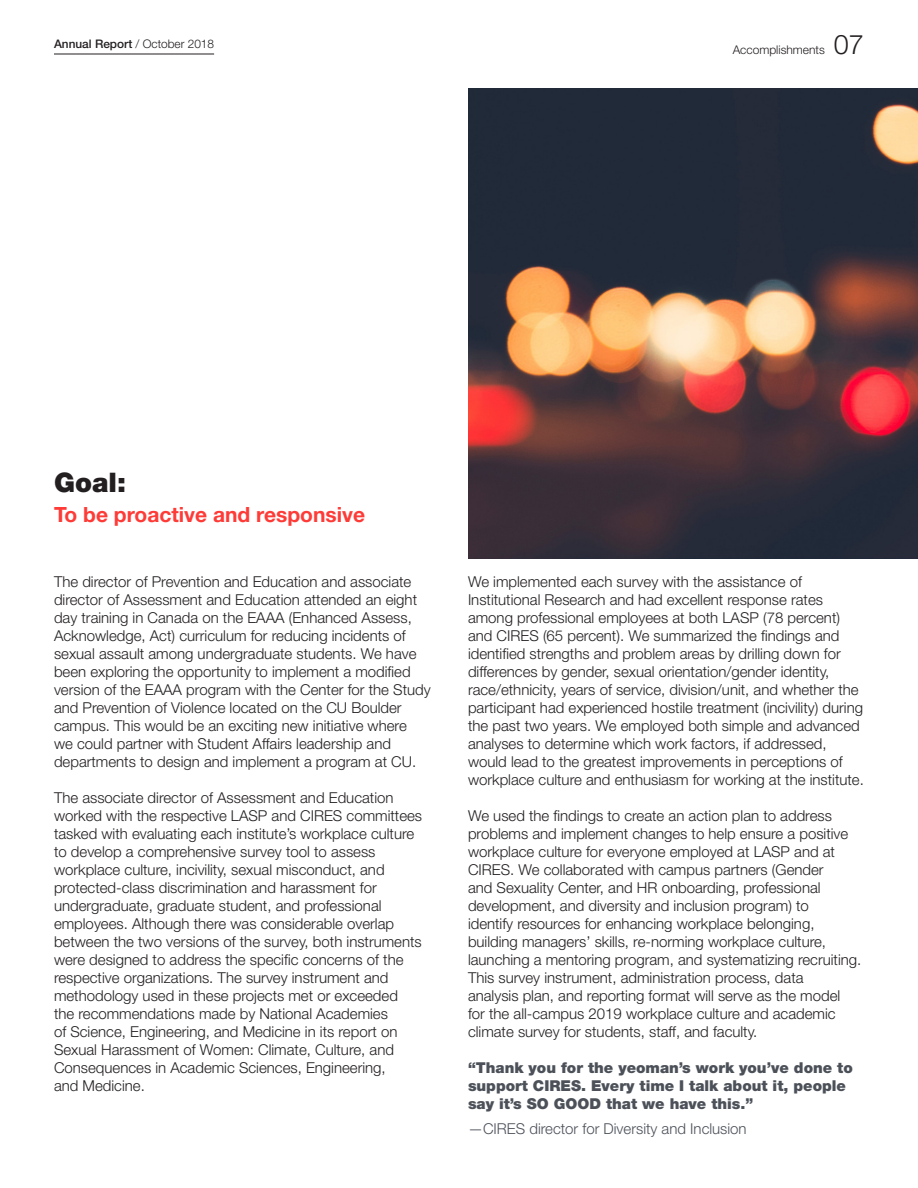
<style>
.page{position:relative;width:918px;height:1188px;background:#fff}
.page>*{position:absolute;margin:0;border:0;box-sizing:border-box;transform-origin:0 0}
.t1{font:900 27px "Helvetica Neue LT Std";color:#231f20}
.Subhead{font:300 27px "Helvetica Neue LT Std";color:#231f20}
.t2{font:700 21px "Helvetica Neue LT Std";color:#fe3b37}
.t3{font:300 15px/18px "Helvetica Neue LT Std";color:#231f20}
.t4{font:900 15px/18px "Helvetica Neue LT Std";color:#4c5159}
.t5{font:300 15px "Helvetica Neue LT Std";color:#4c5159}
.Subhead-2{font:300 12px "Helvetica Neue LT Std";color:#231f20}
.Subhead-3{font:500 11.85px "Helvetica Neue LT Std";color:#231f20}
.s1{font-weight:300}
</style>
<div class="page">
<hr style="left:54px;top:54px;width:160px;height:1px;background:#231f20">
<img style="left:468px;top:89px;width:450px;height:469px">
<h2 class="Subhead-3" style="left:54px;top:37px;width:162px">Annual Report <span class="s1">/ October 2018</span></h2>
<h2 class="Subhead-2" style="left:733px;top:42px;width:94px">Accomplishments</h2>
<h2 class="Subhead" style="left:834px;top:28px;width:32px">07</h2>
<h2 class="t1" style="left:54px;top:466px;width:74px">Goal:</h2>
<p class="t2" style="left:54px;top:502px;width:313px">To be proactive and responsive</p>
<p class="t3" style="left:54px;top:572px;width:378px">The director of Prevention and Education and associate director of Assessment and Education attended an eight day training in Canada on the EAAA (Enhanced Assess, Acknowledge, Act) curriculum for reducing incidents of sexual assault among undergraduate students. We have been exploring the opportunity to implement a modified version of the EAAA program with the Center for the Study and Prevention of Violence located on the CU Boulder campus. This would be an exciting new initiative where<br>we could partner with Student Affairs leadership and departments to design and implement a program at CU.</p>
<p class="t3" style="left:54px;top:788px;width:370px">The associate director of Assessment and Education worked with the respective LASP and CIRES committees tasked with evaluating each institute’s workplace culture to develop a comprehensive survey tool to assess workplace culture, incivility, sexual misconduct, and protected-class discrimination and harassment for undergraduate, graduate student, and professional employees. Although there was considerable overlap between the two versions of the survey, both instruments were designed to address the specific concerns of the respective organizations. The survey instrument and methodology used in these projects met or exceeded<br>the recommendations made by National Academies<br>of Science, Engineering, and Medicine in its report on Sexual Harassment of Women: Climate, Culture, and Consequences in Academic Sciences, Engineering,<br>and Medicine.</p>
<p class="t3" style="left:468px;top:572px;width:397px">We implemented each survey with the assistance of Institutional Research and had excellent response rates among professional employees at both LASP (78 percent) and CIRES (65 percent). We summarized the findings and identified strengths and problem areas by drilling down for differences by gender, sexual orientation/gender identity, race/ethnicity, years of service, division/unit, and whether the participant had experienced hostile treatment (incivility) during the past two years. We employed both simple and advanced analyses to determine which work factors, if addressed, would lead to the greatest improvements in perceptions of workplace culture and enthusiasm for working at the institute.</p>
<p class="t3" style="left:468px;top:806px;width:395px">We used the findings to create an action plan to address problems and implement changes to help ensure a positive workplace culture for everyone employed at LASP and at CIRES. We collaborated with campus partners (Gender<br>and Sexuality Center, and HR onboarding, professional development, and diversity and inclusion program) to<br>identify resources for enhancing workplace belonging, building managers’ skills, re-norming workplace culture, launching a mentoring program, and systematizing recruiting.<br>This survey instrument, administration process, data<br>analysis plan, and reporting format will serve as the model<br>for the all-campus 2019 workplace culture and academic climate survey for students, staff, and faculty.</p>
<p class="t4" style="left:468px;top:1059px;width:386px">“Thank you for the yeoman’s work you’ve done to support CIRES. Every time I talk about it, people say it’s SO GOOD that we have this.”</p>
<p class="t5" style="left:468px;top:1119px;width:280px">—CIRES director for Diversity and Inclusion</p>
</div>
